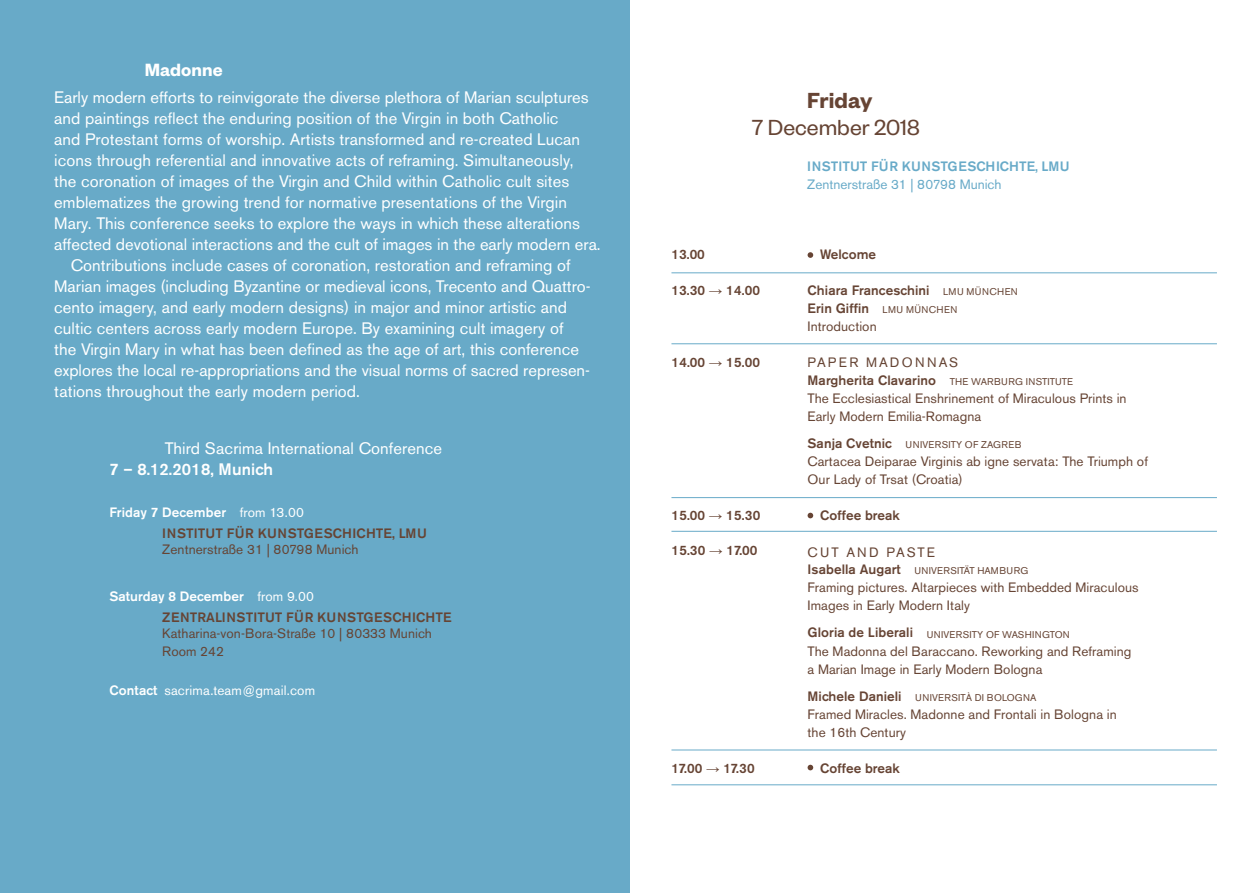
<style>
.page{position:relative;width:1259px;height:893px;background:#fff}
.page>*{position:absolute;margin:0;border:0;box-sizing:border-box;transform-origin:0 0}
.t1{font:24px "Founders Grotesk";color:#664434}
.t2{font:600 24px "Founders Grotesk";letter-spacing:.005em;color:#664434}
.t3{font:600 19.5px "Founders Grotesk";letter-spacing:.005em;color:#fff}
.t4{font:16.5px "Akzidenz Grotesk BE";letter-spacing:.005em;color:#fff}
.t5{font:500 16.5px "Akzidenz Grotesk BE";letter-spacing:.005em;color:#fff}
.t6{font:13.5px/18px "Akzidenz Grotesk BE";letter-spacing:.005em;color:#664434}
.t7{font:500 13.5px/21px "Akzidenz Grotesk BE";letter-spacing:.005em;color:#664434}
.t8{font:500 13.5px "Akzidenz Grotesk BE";color:#68aac8}
.t9{font:13.5px "Akzidenz Grotesk BE";letter-spacing:.015em;color:#fff}
.t10{font:13.5px "Akzidenz Grotesk BE";color:#68aac8}
.t11{font:13.5px "Akzidenz Grotesk BE";letter-spacing:.15em;color:#664434}
.t12{font:9.75px "Akzidenz Grotesk BE";letter-spacing:.025em;color:#664434}
.s1{color:#fff}
.s2{font-weight:400;color:#fff}
.s3{font-weight:500}
.s4{font-family:"Arial";font-weight:400}
.s5{font-weight:400;font-size:9.75px}
.s6{font-weight:400}
.s7{font-size:9.75px}
.s8{font-weight:500;font-size:13.5px}
</style>
<div class="page">
<div style="left:0;top:0;width:629px;height:893px;background:#68aac8"></div>
<svg style="left:807px;top:252px;width:6px;height:6px"></svg>
<svg style="left:807px;top:513px;width:6px;height:5px"></svg>
<svg style="left:807px;top:765px;width:6px;height:5px"></svg>
<hr style="left:671px;top:272px;width:546px;height:1px;background:#68aac8">
<hr style="left:671px;top:343px;width:546px;height:1px;background:#68aac8">
<hr style="left:671px;top:497px;width:546px;height:1px;background:#68aac8">
<hr style="left:671px;top:531px;width:546px;height:1px;background:#68aac8">
<hr style="left:671px;top:750px;width:546px;height:1px;background:#68aac8">
<hr style="left:671px;top:784px;width:546px;height:1px;background:#68aac8">
<p class="t3" style="left:145px;top:57px;width:79px">Madonne</p>
<p class="t4" style="left:54px;top:87px;width:536px">Early modern efforts to reinvigorate the diverse plethora of Marian sculptures</p>
<p class="t4" style="left:54px;top:108px;width:506px">and paintings reflect the enduring position of the Virgin in both Catholic</p>
<p class="t4" style="left:54px;top:129px;width:527px">and Protestant forms of worship. Artists transformed and re-created Lucan</p>
<p class="t4" style="left:54px;top:150px;width:521px">icons through referential and innovative acts of reframing. Simultaneously,</p>
<p class="t4" style="left:54px;top:171px;width:516px">the coronation of images of the Virgin and Child within Catholic cult sites</p>
<p class="t4" style="left:54px;top:192px;width:514px">emblematizes the growing trend for normative presentations of the Virgin</p>
<p class="t4" style="left:54px;top:213px;width:527px">Mary. This conference seeks to explore the ways in which these alterations</p>
<p class="t4" style="left:54px;top:234px;width:548px">affected devotional interactions and the cult of images in the early modern era.</p>
<p class="t4" style="left:71px;top:255px;width:501px">Contributions include cases of coronation, restoration and reframing of</p>
<p class="t4" style="left:54px;top:276px;width:538px">Marian images (including Byzantine or medieval icons, Trecento and Quattro-</p>
<p class="t4" style="left:54px;top:297px;width:514px">cento imagery, and early modern designs) in major and minor artistic and</p>
<p class="t4" style="left:54px;top:318px;width:511px">cultic centers across early modern Europe. By examining cult imagery of</p>
<p class="t4" style="left:54px;top:339px;width:526px">the Virgin Mary in what has been defined as the age of art, this conference</p>
<p class="t4" style="left:54px;top:360px;width:537px">explores the local re-appropriations and the visual norms of sacred represen-</p>
<p class="t4" style="left:54px;top:381px;width:307px">tations throughout the early modern period.</p>
<p class="t4" style="left:165px;top:438px;width:279px">Third Sacrima International Conference</p>
<p class="t5" style="left:109px;top:459px;width:165px">7 – 8.12.2018, Munich</p>
<p class="t7" style="left:162px;top:501px;width:266px;text-indent:-53px"><span class="s1">Friday 7 December</span> <span class="s2">from 13.00<br></span>INSTITUT FÜR KUNSTGESCHICHTE, LMU</p>
<p class="t6" style="left:162px;top:541px;width:198px">Zentnerstraße 31 | 80798 Munich</p>
<p class="t7" style="left:162px;top:585px;width:291px;text-indent:-53px"><span class="s1">Saturday 8 December</span> <span class="s2">from 9.00<br></span>ZENTRALINSTITUT FÜR KUNSTGESCHICHTE</p>
<p class="t6" style="left:162px;top:625px;width:271px">Katharina-von-Bora-Straße 10 | 80333 Munich<br>Room 242</p>
<p class="t9" style="left:109px;top:683px;width:207px"><span class="s3">Contact</span> sacrima.team@gmail.com</p>
<h1 class="t2" style="left:807px;top:85px;width:67px">Friday</h1>
<h1 class="t1" style="left:752px;top:112px;width:169px">7 December 2018</h1>
<p class="t8" style="left:807px;top:158px;width:264px">INSTITUT FÜR KUNSTGESCHICHTE, LMU</p>
<p class="t10" style="left:807px;top:176px;width:196px">Zentnerstraße 31 | 80798 Munich</p>
<p class="t7" style="left:671px;top:244px;width:35px">13.00</p>
<p class="t7" style="left:671px;top:280px;width:90px">13.30 <span class="s4">→</span> 14.00</p>
<p class="t7" style="left:671px;top:352px;width:90px">14.00 <span class="s4">→</span> 15.00</p>
<p class="t7" style="left:671px;top:505px;width:90px">15.00 <span class="s4">→</span> 15.30</p>
<p class="t7" style="left:671px;top:540px;width:88px">15.30 <span class="s4">→</span> 17.00</p>
<p class="t7" style="left:671px;top:757px;width:85px">17.00 <span class="s4">→</span> 17.30</p>
<p class="t7" style="left:820px;top:244px;width:58px">Welcome</p>
<p class="t7" style="left:807px;top:282px;width:212px;line-height:18px">Chiara Franceschini <span class="s5">LMU MÜNCHEN<br></span>Erin Giffin <span class="s5">LMU MÜNCHEN<br></span><span class="s6">Introduction</span></p>
<p class="t6" style="left:807px;top:354px;width:320px">PAPER MADONNAS<br><span class="s3">Margherita Clavarino</span> <span class="s7">THE WARBURG INSTITUTE<br></span>The Ecclesiastical Enshrinement of Miraculous Prints in Early Modern Emilia-Romagna</p>
<p class="t12" style="left:807px;top:439px;width:215px"><span class="s8">Sanja Cvetnic</span> UNIVERSITY OF ZAGREB</p>
<p class="t6" style="left:807px;top:453px;width:342px">Cartacea Deiparae Virginis ab igne servata: The Triumph of<br>Our Lady of Trsat (Croatia)</p>
<p class="t7" style="left:820px;top:505px;width:81px">Coffee break</p>
<p class="t11" style="left:807px;top:544px;width:129px">CUT AND PASTE</p>
<p class="t12" style="left:807px;top:565px;width:222px"><span class="s8">Isabella Augart</span> UNIVERSITÄT HAMBURG</p>
<p class="t6" style="left:807px;top:579px;width:332px">Framing pictures. Altarpieces with Embedded Miraculous<br>Images in Early Modern Italy</p>
<p class="t12" style="left:807px;top:628px;width:264px"><span class="s8">Gloria de Liberali</span> UNIVERSITY OF WASHINGTON</p>
<p class="t6" style="left:807px;top:642px;width:325px">The Madonna del Baraccano. Reworking and Reframing a Marian Image in Early Modern Bologna</p>
<p class="t12" style="left:807px;top:691px;width:230px"><span class="s8">Michele Danieli</span> UNIVERSITÀ DI BOLOGNA</p>
<p class="t6" style="left:807px;top:705px;width:311px">Framed Miracles. Madonne and Frontali in Bologna in the 16th Century</p>
<p class="t7" style="left:820px;top:757px;width:81px">Coffee break</p>
</div>
